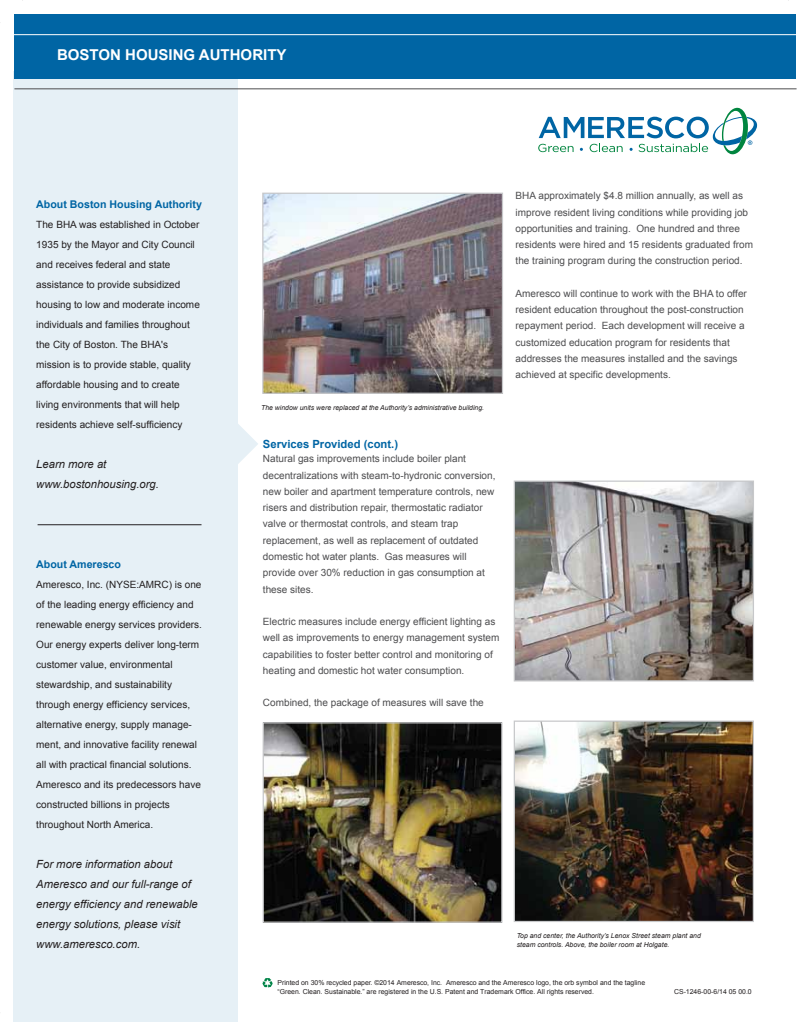
<style>
.page{position:relative;width:810px;height:1034px;background:#fff}
.page>*{position:absolute;margin:0;border:0;box-sizing:border-box;transform-origin:0 0}
.t1{font:700 15px "Arial";color:#fff}
.t2{font:italic 11.25px/20px "Arial";color:#231f20}
.t3{font:700 11.25px "Arial";color:#0065a4}
.t4{font:700 10.62px "Arial";color:#0065a4}
.t5{font:10px/16.2px "Arial";color:#4d4d4f}
.t6{font:10px/20px "Arial";color:#231f20}
.t7{font:6.88px/8.2px "Arial";color:#231f20}
.t8{font:italic 6.88px/8.2px "Arial";color:#231f20}
</style>
<div class="page">
<div style="left:14px;top:71px;width:224px;height:951px;background:#e6f0f6"></div>
<div style="left:14px;top:14px;width:781px;height:65px;background:#0065a4"></div>
<hr style="left:14px;top:89px;width:782px;height:1px;background:#4d4d4f">
<hr style="left:13px;top:34px;width:785px;height:1px;background:#fff">
<svg style="left:238px;top:424px;width:20px;height:40px"></svg>
<hr style="left:38px;top:524px;width:163px;height:1px;background:#231f20">
<img style="left:264px;top:724px;width:236px;height:197px">
<img style="left:515px;top:482px;width:236px;height:197px">
<img style="left:264px;top:195px;width:237px;height:197px">
<img style="left:515px;top:722px;width:236px;height:198px">
<div style="left:262px;top:193px;width:241px;height:201px;border:1px solid #c7c8ca"></div>
<div style="left:262px;top:722px;width:240px;height:201px;border:1px solid #c7c8ca"></div>
<div style="left:513px;top:720px;width:240px;height:202px;border:1px solid #c7c8ca"></div>
<div style="left:513px;top:480px;width:240px;height:201px;border:1px solid #c7c8ca"></div>
<svg style="left:538px;top:108px;width:218px;height:46px"></svg>
<svg style="left:262px;top:978px;width:10px;height:10px"></svg>
<p class="t1" style="left:57px;top:45px;width:231px">BOSTON HOUSING AUTHORITY</p>
<p class="t4" style="left:36px;top:197px;width:167px">About Boston Housing Authority</p>
<p class="t6" style="left:36px;top:214px;width:165px">The BHA was established in October 1935 by the Mayor and City Council and receives federal and state assistance to provide subsidized housing to low and moderate income individuals and families throughout the City of Boston. The BHA's mission is to provide stable, quality affordable housing and to create living environments that will help residents achieve self-sufficiency</p>
<p class="t2" style="left:36px;top:454px;width:124px">Learn more at www.bostonhousing.org.</p>
<p class="t4" style="left:36px;top:557px;width:86px">About Ameresco</p>
<p class="t6" style="left:36px;top:574px;width:167px">Ameresco, Inc. (NYSE:AMRC) is one of the leading energy efficiency and renewable energy services providers.<br>Our energy experts deliver long-term customer value, environmental stewardship, and sustainability through energy efficiency services, alternative energy, supply manage&shy;ment, and innovative facility renewal all with practical financial solutions.<br>Ameresco and its predecessors have constructed billions in projects throughout North America.</p>
<p class="t2" style="left:36px;top:854px;width:163px">For more information about<br>Ameresco and our full-range of energy efficiency and renewable energy solutions, please visit www.ameresco.com.</p>
<p class="t8" style="left:261px;top:404px;width:224px">The window units were replaced at the Authority’s administrative building.</p>
<p class="t3" style="left:263px;top:436px;width:137px">Services Provided (cont.)</p>
<p class="t5" style="left:263px;top:451px;width:234px">Natural gas improvements include boiler plant decentralizations with steam-to-hydronic conversion, new boiler and apartment temperature controls, new risers and distribution repair, thermostatic radiator valve or thermostat controls, and steam trap replacement, as well as replacement of outdated domestic hot water plants. Gas measures will provide over 30% reduction in gas consumption at these sites.</p>
<p class="t5" style="left:263px;top:613px;width:238px">Electric measures include energy efficient lighting as well as improvements to energy management system capabilities to foster better control and monitoring of heating and domestic hot water consumption.</p>
<p class="t5" style="left:263px;top:695px;width:222px">Combined, the package of measures will save the</p>
<p class="t5" style="left:515px;top:188px;width:239px">BHA approximately $4.8 million annually, as well as improve resident living conditions while providing job opportunities and training. One hundred and three residents were hired and 15 residents graduated from the training program during the construction period.</p>
<p class="t5" style="left:515px;top:285px;width:233px">Ameresco will continue to work with the BHA to offer resident education throughout the post-construction repayment period. Each development will receive a customized education program for residents that addresses the measures installed and the savings achieved at specific developments.</p>
<p class="t8" style="left:516px;top:932px;width:185px">Top and center, the Authority’s Lenox Street steam plant and steam controls. Above, the boiler room at Holgate.</p>
<p class="t7" style="left:277px;top:979px;width:369px">Printed on 30% recycled paper. ©2014 Ameresco, Inc. Ameresco and the Ameresco logo, the orb symbol and the tagline “Green. Clean. Sustainable.” are registered in the U.S. Patent and Trademark Office. All rights reserved.</p>
<p class="t7" style="left:673px;top:987px;width:79px">CS-1246-00-6/14 05 00.0</p>
</div>
